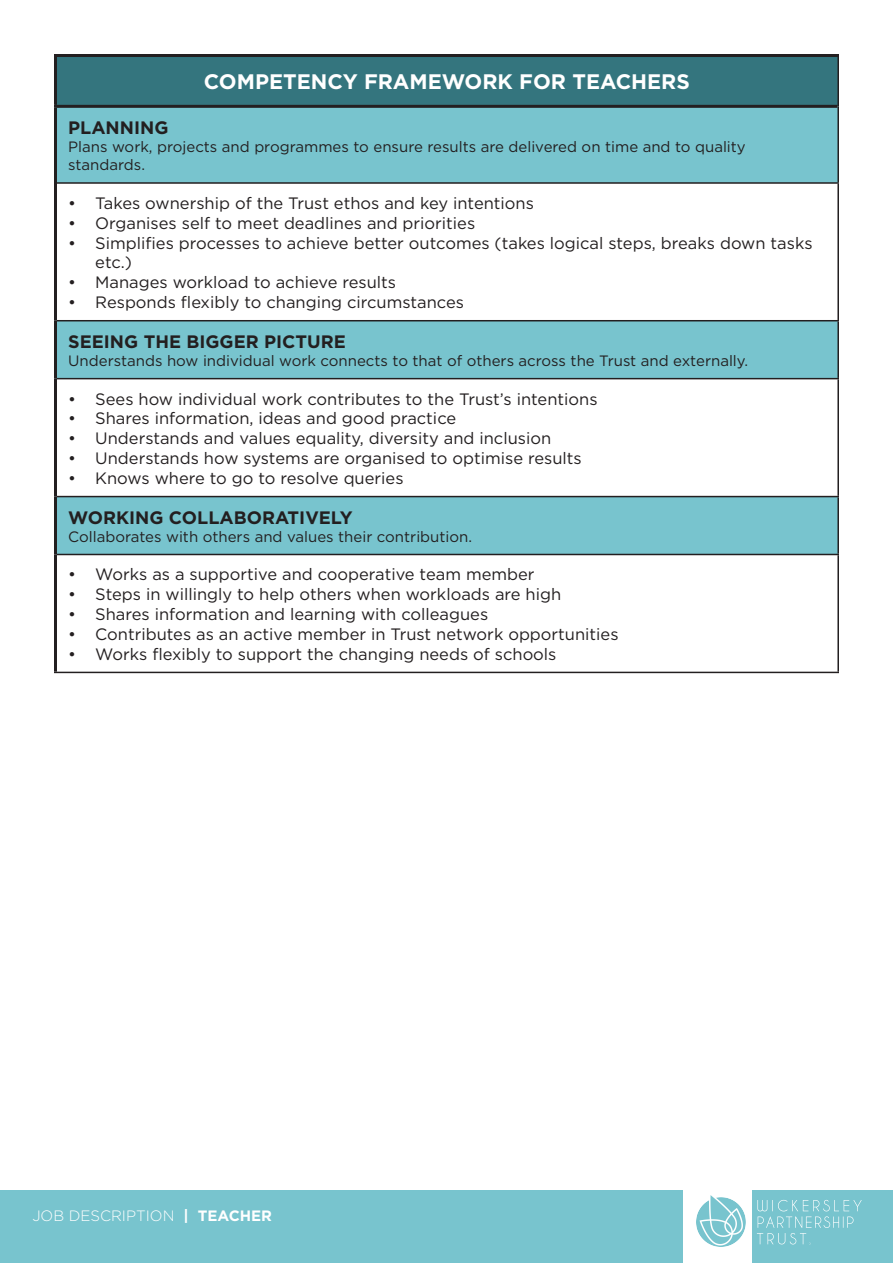
<style>
.page{position:relative;width:893px;height:1263px;background:#fff}
.page>*{position:absolute;margin:0;border:0;box-sizing:border-box;transform-origin:0 0}
.t1{font:700 21px "Gotham";color:#fff}
.t2{font:700 18px "Gotham";color:#231f20}
.t3{font:16.5px/19.8px "Gotham";color:#231f20}
.t4{font:15px/18px "Gotham";color:#231f20}
.t5{font:300 15px "Gotham";color:#fff}
.s1{font-weight:700}
</style>
<div class="page">
<div style="left:0;top:1190px;width:683px;height:73px;background:#78c4ce"></div>
<div style="left:752px;top:1190px;width:141px;height:73px;background:#78c4ce"></div>
<img style="left:696px;top:1195px;width:166px;height:52px">
<div style="left:56px;top:56px;width:782px;height:50px;background:#34757e"></div>
<svg style="left:57px;top:108px;width:780px;height:446px"></svg>
<hr style="left:837px;top:57px;width:2px;height:49px;background:#231f20">
<hr style="left:837px;top:106px;width:2px;height:76px;background:#231f20">
<hr style="left:57px;top:182px;width:782px;height:2px;background:#231f20">
<hr style="left:837px;top:184px;width:2px;height:136px;background:#231f20">
<hr style="left:57px;top:320px;width:782px;height:1px;background:#231f20">
<hr style="left:837px;top:321px;width:2px;height:57px;background:#231f20">
<hr style="left:57px;top:378px;width:782px;height:1px;background:#231f20">
<hr style="left:837px;top:379px;width:2px;height:117px;background:#231f20">
<hr style="left:57px;top:496px;width:782px;height:1px;background:#231f20">
<hr style="left:837px;top:497px;width:2px;height:57px;background:#231f20">
<hr style="left:57px;top:554px;width:782px;height:1px;background:#231f20">
<hr style="left:837px;top:555px;width:2px;height:117px;background:#231f20">
<hr style="left:54px;top:672px;width:785px;height:1px;background:#231f20">
<hr style="left:54px;top:54px;width:785px;height:3px;background:#231f20">
<hr style="left:54px;top:57px;width:3px;height:48px;background:#231f20">
<hr style="left:54px;top:105px;width:783px;height:3px;background:#231f20">
<hr style="left:54px;top:108px;width:3px;height:75px;background:#231f20">
<hr style="left:54px;top:183px;width:3px;height:138px;background:#231f20">
<hr style="left:54px;top:321px;width:3px;height:58px;background:#231f20">
<hr style="left:54px;top:379px;width:3px;height:118px;background:#231f20">
<hr style="left:54px;top:497px;width:3px;height:57px;background:#231f20">
<hr style="left:54px;top:554px;width:3px;height:118px;background:#231f20">
<p class="t1" style="left:204px;top:68px;width:487px">COMPETENCY FRAMEWORK FOR TEACHERS</p>
<p class="t2" style="left:68px;top:116px;width:102px">PLANNING</p>
<p class="t4" style="left:68px;top:138px;width:679px">Plans work, projects and programmes to ensure results are delivered on time and to quality standards.</p>
<p class="t3" style="left:68px;top:193px;width:467px">• Takes ownership of the Trust ethos and key intentions</p>
<p class="t3" style="left:68px;top:213px;width:409px">• Organises self to meet deadlines and priorities</p>
<p class="t3" style="left:95px;top:232px;width:719px;text-indent:-27px">• Simplifies processes to achieve better outcomes (takes logical steps, breaks down tasks etc.)</p>
<p class="t3" style="left:68px;top:272px;width:329px">• Manages workload to achieve results</p>
<p class="t3" style="left:68px;top:292px;width:397px">• Responds flexibly to changing circumstances</p>
<p class="t2" style="left:68px;top:330px;width:279px">SEEING THE BIGGER PICTURE</p>
<p class="t4" style="left:68px;top:351px;width:681px">Understands how individual work connects to that of others across the Trust and externally.</p>
<p class="t3" style="left:68px;top:388px;width:531px">• Sees how individual work contributes to the Trust’s intentions</p>
<p class="t3" style="left:68px;top:408px;width:389px">• Shares information, ideas and good practice</p>
<p class="t3" style="left:68px;top:428px;width:484px">• Understands and values equality, diversity and inclusion</p>
<p class="t3" style="left:68px;top:448px;width:515px">• Understands how systems are organised to optimise results</p>
<p class="t3" style="left:68px;top:468px;width:337px">• Knows where to go to resolve queries</p>
<p class="t2" style="left:68px;top:505px;width:286px">WORKING COLLABORATIVELY</p>
<p class="t4" style="left:68px;top:527px;width:405px">Collaborates with others and values their contribution.</p>
<p class="t3" style="left:68px;top:564px;width:468px">• Works as a supportive and cooperative team member</p>
<p class="t3" style="left:68px;top:584px;width:494px">• Steps in willingly to help others when workloads are high</p>
<p class="t3" style="left:68px;top:604px;width:422px">• Shares information and learning with colleagues</p>
<p class="t3" style="left:68px;top:624px;width:552px">• Contributes as an active member in Trust network opportunities</p>
<p class="t3" style="left:68px;top:643px;width:490px">• Works flexibly to support the changing needs of schools</p>
<p class="t5" style="left:32px;top:1206px;width:241px">JOB DESCRIPTION <span class="s1">| TEACHER</span></p>
</div>
